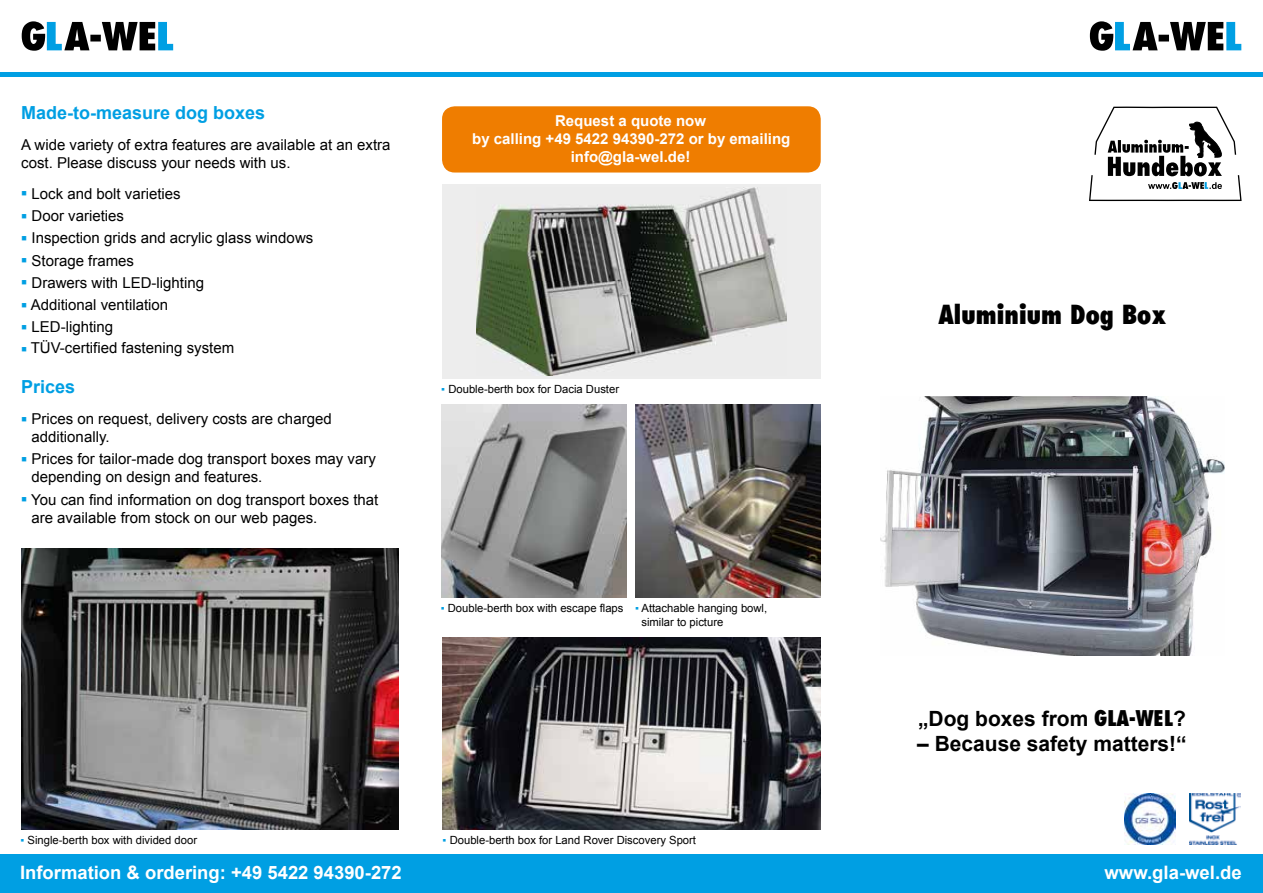
<style>
.page{position:relative;width:1263px;height:893px;background:#fff}
.page>*{position:absolute;margin:0;border:0;box-sizing:border-box;transform-origin:0 0}
.t1{font:700 25.5px "Fujiyama Extra";color:#000}
.t2{font:700 21px "Arial";color:#000}
.t3{font:700 18.45px "Arial";color:#fff}
.t4{font:700 18px "Arial";color:#009fe3}
.t5{font:15px/18px "Arial";color:#000}
.t6{font:700 15px/18px "Arial";color:#fff;text-align:center}
.t7{font:11.25px/13.5px "Arial";color:#000}
.s1{font-family:"Minion Pro";color:#009fe3}
.s2{color:#009fe3}
.s3{font-family:"Fujiyama Extra"}
</style>
<div class="page">
<div style="left:0;top:855px;width:1263px;height:38px;background:#009fe3"></div>
<svg style="left:1089px;top:107px;width:152px;height:94px"></svg>
<div style="left:0;top:72px;width:1263px;height:5px;background:#009fe3"></div>
<svg style="left:1090px;top:21px;width:151px;height:30px"></svg>
<svg style="left:22px;top:21px;width:151px;height:30px"></svg>
<img style="left:21px;top:549px;width:377px;height:281px">
<img style="left:880px;top:396px;width:345px;height:260px">
<div style="left:442px;top:106px;width:379px;height:67px;background:#ef7d00;border-radius:13px"></div>
<div style="left:442px;top:184px;width:379px;height:195px;background:#ededed"></div>
<img style="left:476px;top:187px;width:311px;height:189px">
<img style="left:442px;top:637px;width:379px;height:193px">
<img style="left:441px;top:405px;width:185px;height:193px">
<img style="left:636px;top:405px;width:185px;height:193px">
<img style="left:1189px;top:793px;width:52px;height:51px">
<img style="left:1124px;top:793px;width:51px;height:51px">
<p class="t4" style="left:21px;top:101px;width:246px">Made-to-measure dog boxes</p>
<p class="t5" style="left:21px;top:136px;width:371px">A wide variety of extra features are available at an extra cost. Please discuss your needs with us.</p>
<p class="t5" style="left:21px;top:185px;width:161px"><span class="s1">■</span> Lock and bolt varieties</p>
<p class="t5" style="left:21px;top:207px;width:104px"><span class="s1">■</span> Door varieties</p>
<p class="t5" style="left:21px;top:229px;width:294px"><span class="s1">■</span> Inspection grids and acrylic glass windows</p>
<p class="t5" style="left:21px;top:252px;width:114px"><span class="s1">■</span> Storage frames</p>
<p class="t5" style="left:21px;top:274px;width:184px"><span class="s1">■</span> Drawers with LED-lighting</p>
<p class="t5" style="left:21px;top:296px;width:149px"><span class="s1">■</span> Additional ventilation</p>
<p class="t5" style="left:21px;top:318px;width:93px"><span class="s1">■</span> LED-lighting</p>
<p class="t5" style="left:21px;top:339px;width:214px"><span class="s1">■</span> TÜV-certified fastening system</p>
<p class="t4" style="left:21px;top:375px;width:56px">Prices</p>
<p class="t5" style="left:31px;top:410px;width:302px;text-indent:-10px"><span class="s1">■</span> Prices on request, delivery costs are charged additionally.</p>
<p class="t5" style="left:31px;top:450px;width:346px;text-indent:-10px"><span class="s1">■</span> Prices for tailor-made dog transport boxes may vary depending on design and features.</p>
<p class="t5" style="left:31px;top:490px;width:348px;text-indent:-10px"><span class="s1">■</span> You can find information on dog transport boxes that are available from stock on our web pages.</p>
<p class="t6" style="left:472px;top:112px;width:320px">Request a quote now<br>by calling +49 5422 94390-272 or by emailing info@gla-wel.de!</p>
<p class="t7" style="left:441px;top:382px;width:179px"><span class="s2">▪</span> Double-berth box for Dacia Duster</p>
<p class="t7" style="left:641px;top:601px;width:127px;text-indent:-201px"><span class="s2">▪</span> Double-berth box with escape flaps <span class="s2">▪</span> Attachable hanging bowl, similar to picture</p>
<p class="t7" style="left:21px;top:833px;width:178px"><span class="s2">▪</span> Single-berth box with divided door</p>
<p class="t7" style="left:443px;top:833px;width:255px"><span class="s2">▪</span> Double-berth box for Land Rover Discovery Sport</p>
<p class="t3" style="left:20px;top:860px;width:383px">Information &amp; ordering: +49 5422 94390-272</p>
<h1 class="t1" style="left:938px;top:297px;width:229px">Aluminium Dog Box</h1>
<h2 class="t2" style="left:918px;top:704px;width:269px">„Dog boxes from <span class="s3">GLA-WEL</span>?</h2>
<h2 class="t2" style="left:917px;top:730px;width:271px">– Because safety matters!“</h2>
<p class="t3" style="left:1104px;top:860px;width:139px">www.gla-wel.de</p>
</div>
